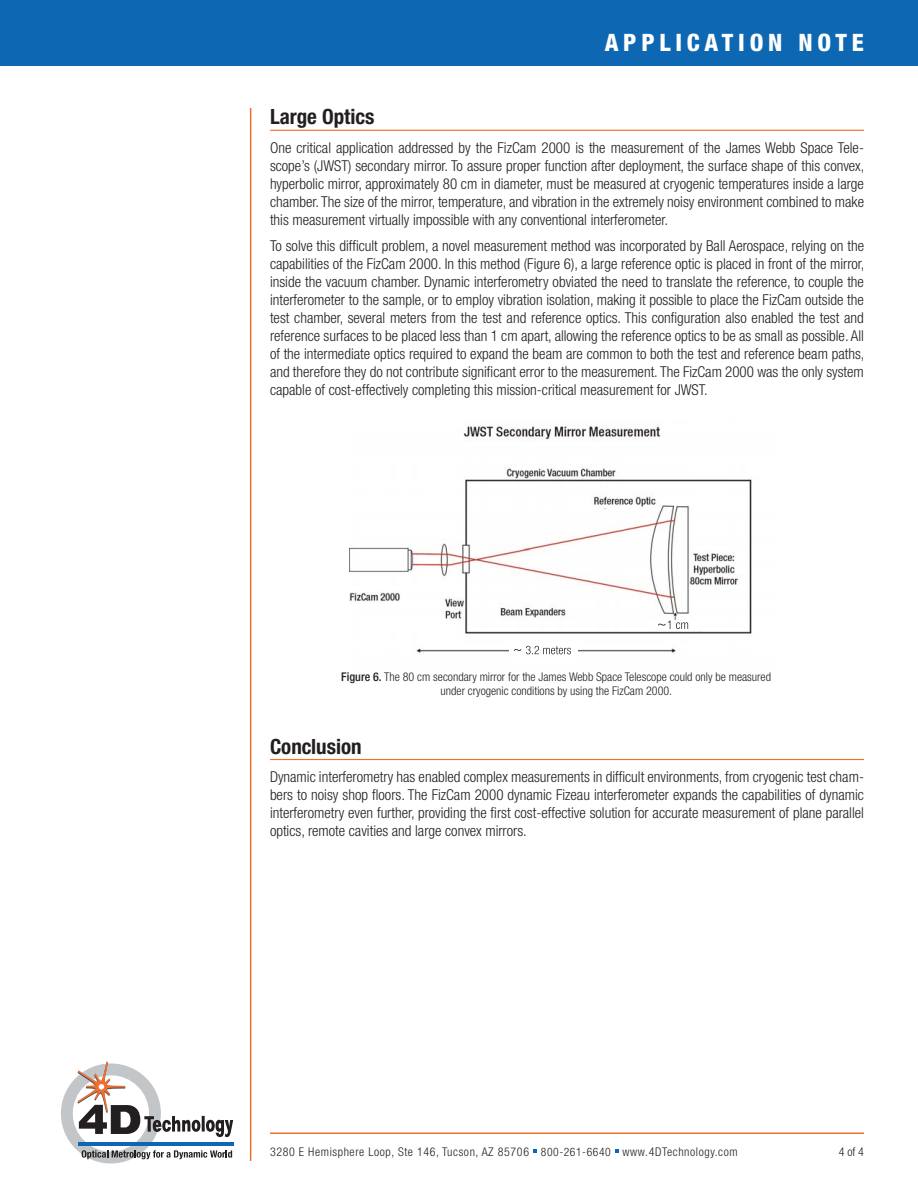
<style>
.page{position:relative;width:918px;height:1188px;background:#fff}
.page>*{position:absolute;margin:0;border:0;box-sizing:border-box;transform-origin:0 0}
.t1{font:800 condensed 24px "Helvetica Neue";letter-spacing:.2em;color:#fff}
.t2{font:700 condensed 21px "Helvetica Neue";color:#231f20}
.Body_Text{font:300 condensed 15px/18px "Helvetica Neue";color:#231f20;text-align:justify}
.t3{font:300 condensed 12px/14.4px "Helvetica Neue";color:#231f20;text-align:center}
.t4{font:300 condensed 12px "Helvetica Neue";letter-spacing:.05em;color:#231f20}
.s1{font-weight:500}
.s2{font-size:11.7px}
</style>
<div class="page">
<svg style="left:533px;top:1149px;width:4px;height:4px"></svg>
<svg style="left:615px;top:1149px;width:3px;height:4px"></svg>
<hr style="left:270px;top:1132px;width:594px;height:2px;background:#ee6f30">
<hr style="left:78px;top:1142px;width:156px;height:3px;background:#0e67b3">
<svg style="left:61px;top:1062px;width:172px;height:102px"></svg>
<div style="left:0;top:0;width:918px;height:66px;background:#0e67b3"></div>
<hr style="left:250px;top:108px;width:1px;height:1053px;background:#ee6f30">
<hr style="left:270px;top:130px;width:594px;height:1px;background:#ee6f30">
<hr style="left:270px;top:759px;width:594px;height:1px;background:#ee6f30">
<img style="left:349px;top:426px;width:403px;height:227px">
<div style="left:510px;top:641px;width:68px;height:17px;background:#fff"></div>
<svg style="left:514px;top:646px;width:57px;height:8px"></svg>
<div style="left:648px;top:620px;width:58px;height:11px;background:#fff"></div>
<svg style="left:658px;top:620px;width:30px;height:9px"></svg>
<p class="t1" style="left:605px;top:28px;width:261px">APPLICATION NOTE</p>
<p class="t2" style="left:270px;top:104px;width:106px">Large Optics</p>
<p class="Body_Text" style="left:270px;top:139px;width:596px">One critical application addressed by the FizCam 2000 is the measurement of the James Webb Space Tele&shy;scope’s (JWST) secondary mirror. To assure proper function after deployment, the surface shape of this convex, hyperbolic mirror, approximately 80 cm in diameter, must be measured at cryogenic temperatures inside a large chamber. The size of the mirror, temperature, and vibration in the extremely noisy environment combined to make this measurement virtually impossible with any conventional interferometer.</p>
<p class="Body_Text" style="left:270px;top:236px;width:596px">To solve this difficult problem, a novel measurement method was incorporated by Ball Aerospace, relying on the capabilities of the FizCam 2000. In this method (Figure 6), a large reference optic is placed in front of the mirror, inside the vacuum chamber. Dynamic interferometry obviated the need to translate the reference, to couple the interferometer to the sample, or to employ vibration isolation, making it possible to place the FizCam outside the test chamber, several meters from the test and reference optics. This configuration also enabled the test and reference surfaces to be placed less than 1 cm apart, allowing the reference optics to be as small as possible. All of the intermediate optics required to expand the beam are common to both the test and reference beam paths, and therefore they do not contribute significant error to the measurement. The FizCam 2000 was the only system capable of cost-effectively completing this mission-critical measurement for JWST.</p>
<p class="t3" style="left:341px;top:669px;width:431px"><span class="s1">Figure 6.</span> The 80 cm secondary mirror for the James Webb Space Telescope could only be measured under cryogenic conditions by using the FizCam 2000.</p>
<p class="t2" style="left:270px;top:733px;width:93px">Conclusion</p>
<p class="Body_Text" style="left:270px;top:768px;width:596px">Dynamic interferometry has enabled complex measurements in difficult environments, from cryogenic test cham&shy;bers to noisy shop floors. The FizCam 2000 dynamic Fizeau interferometer expands the capabilities of dynamic interferometry even further, providing the first cost-effective solution for accurate measurement of plane parallel optics, remote cavities and large convex mirrors.</p>
<p class="t4" style="left:270px;top:1145px;width:469px">3280 E Hemisphere Loop, Ste 146, Tucson, AZ 85706 <span class="s2">800-261-6640</span> www.4DTechnology.com</p>
<p class="t3" style="left:839px;top:1144px;width:27px">4 of 4</p>
</div>
